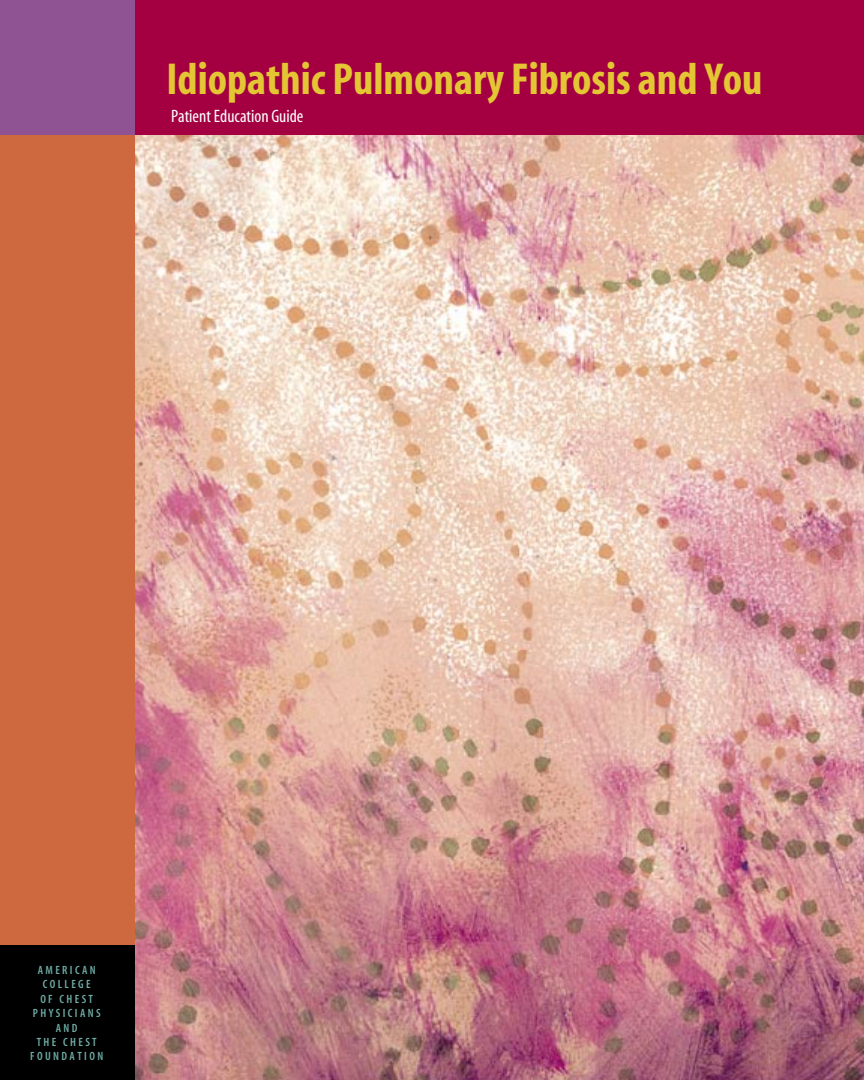
<style>
.page{position:relative;width:864px;height:1080px;background:#fff}
.page>*{position:absolute;margin:0;border:0;box-sizing:border-box;transform-origin:0 0}
.t1{font:45px "Myriad MM 700 300";color:#e4c635}
.t2{font:18px "Myriad MM 400 300";color:#fff}
.t3{font:12px/14.4px "Myriad MM 565 300";letter-spacing:.2em;color:#6faca5;text-align:center}
</style>
<div class="page">
<img style="left:135px;top:135px;width:729px;height:945px">
<div style="left:0;top:0;width:135px;height:135px;background:#8f5293"></div>
<div style="left:135px;top:0;width:729px;height:135px;background:#a40041"></div>
<div style="left:0;top:135px;width:135px;height:837px;background:#ce693f"></div>
<div style="left:0;top:945px;width:135px;height:135px;background:#000"></div>
<h1 class="t1" style="left:166px;top:57px;width:598px">Idiopathic Pulmonary Fibrosis and You</h1>
<h2 class="t2" style="left:171px;top:107px;width:134px">Patient Education Guide</h2>
<p class="t3" style="left:30px;top:963px;width:75px">AMERICAN<br>COLLEGE<br>OF CHEST<br>PHYSICIANS<br>AND<br>THE CHEST<br>FOUNDATION</p>
</div>
